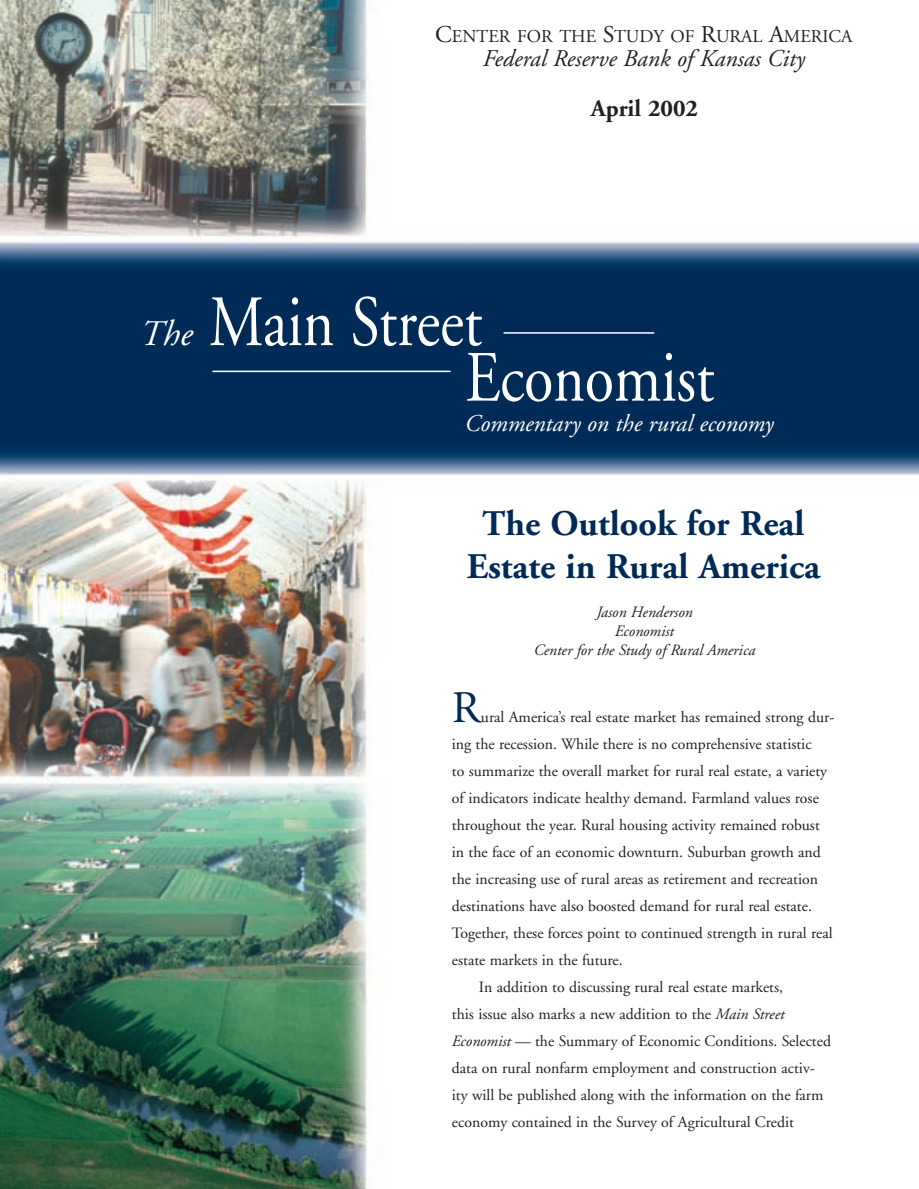
<style>
.page{position:relative;width:919px;height:1189px;background:#fff}
.page>*{position:absolute;margin:0;border:0;box-sizing:border-box;transform-origin:0 0}
.t1{font:72px/55.5px "Adobe Garamond";color:#fff;scale:.83 1}
.t2{font:45px "Adobe Garamond";color:#002a56}
.t3{font:700 36px/43.3px "Adobe Garamond";color:#002a56;text-align:center}
.t4{font:italic 24px "Adobe Garamond";color:#231f20}
.t5{font:italic 24px "Adobe Garamond";color:#fff}
.t6{font:700 24px "Adobe Garamond";color:#231f20}
.t7{font:18px "Adobe Garamond";color:#231f20}
.t8{font:15.75px "Adobe Garamond";color:#231f20}
.t9{font:italic 15.75px/19px "Adobe Garamond";color:#231f20;text-align:center}
.s1{font-size:24px}
.s2{font-style:italic;font-size:36px}
.s3{font-style:italic}
</style>
<div class="page">
<img style="left:0;top:1px;width:918px;height:1187px">
<div style="left:450px;top:687px;width:387px;height:451px;background:#fff"></div>
<div style="left:450px;top:507px;width:387px;height:111px;background:#fff"></div>
<div style="left:443px;top:604px;width:402px;height:59px;background:#fff"></div>
<hr style="left:212px;top:370px;width:238px;height:2px;background:#fff">
<hr style="left:503px;top:332px;width:151px;height:1px;background:#fff">
<p class="t7" style="left:435px;top:27px;width:418px"><span class="s1">C</span>ENTER FOR THE <span class="s1">S</span>TUDY OF <span class="s1">R</span>URAL <span class="s1">A</span>MERICA</p>
<h3 class="t4" style="left:482px;top:46px;width:324px">Federal Reserve Bank of Kansas City</h3>
<h3 class="t6" style="left:591px;top:95px;width:108px">April 2002</h3>
<h1 class="t1" style="left:465px;top:296px;width:301px;text-indent:-325px"><span class="s2">The</span> Main Street<br>Economist</h1>
<h3 class="t5" style="left:465px;top:410px;width:310px">Commentary on the rural economy</h3>
<h3 class="t3" style="left:467px;top:502px;width:355px">The Outlook for Real<br>Estate in Rural America</h3>
<p class="t9" style="left:533px;top:603px;width:223px">Jason Henderson<br>Economist<br>Center for the Study of Rural America</p>
<h2 class="t2" style="left:452px;top:683px;width:31px">R</h2>
<p class="t8" style="left:481px;top:708px;width:355px">ural America’s real estate market has remained strong dur-</p>
<p class="t8" style="left:452px;top:735px;width:361px">ing the recession. While there is no comprehensive statistic</p>
<p class="t8" style="left:452px;top:762px;width:377px">to summarize the overall market for rural real estate, a variety</p>
<p class="t8" style="left:452px;top:789px;width:368px">of indicators indicate healthy demand. Farmland values rose</p>
<p class="t8" style="left:452px;top:816px;width:369px">throughout the year. Rural housing activity remained robust</p>
<p class="t8" style="left:452px;top:843px;width:370px">in the face of an economic downturn. Suburban growth and</p>
<p class="t8" style="left:452px;top:870px;width:367px">the increasing use of rural areas as retirement and recreation</p>
<p class="t8" style="left:452px;top:897px;width:361px">destinations have also boosted demand for rural real estate.</p>
<p class="t8" style="left:452px;top:924px;width:382px">Together, these forces point to continued strength in rural real</p>
<p class="t8" style="left:452px;top:951px;width:172px">estate markets in the future.</p>
<p class="t8" style="left:479px;top:978px;width:306px">In addition to discussing rural real estate markets,</p>
<p class="t8" style="left:452px;top:1005px;width:334px">this issue also marks a new addition to the <span class="s3">Main Street</span></p>
<p class="t8" style="left:452px;top:1032px;width:380px"><span class="s3">Economist</span> — the Summary of Economic Conditions. Selected</p>
<p class="t8" style="left:452px;top:1059px;width:364px">data on rural nonfarm employment and construction activ-</p>
<p class="t8" style="left:452px;top:1086px;width:373px">ity will be published along with the information on the farm</p>
<p class="t8" style="left:452px;top:1113px;width:344px">economy contained in the Survey of Agricultural Credit</p>
</div>
